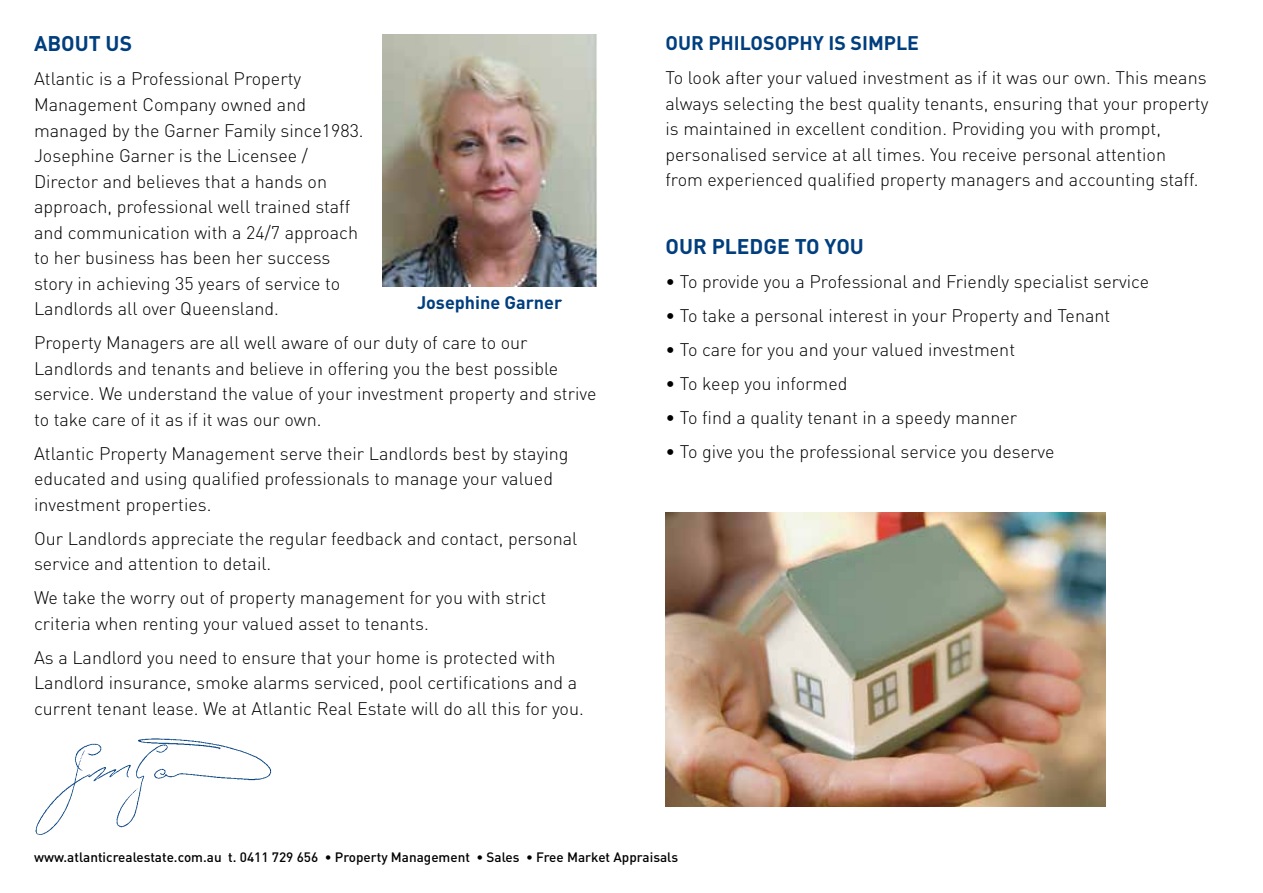
<style>
.page{position:relative;width:1263px;height:893px;background:#fff}
.page>*{position:absolute;margin:0;border:0;box-sizing:border-box;transform-origin:0 0}
.t1{font:700 21px "DIN";color:#003e7e}
.t2{font:700 19.5px "DIN";color:#003e7e}
.t3{font:300 18px/25.5px "DIN";color:#000}
.t4{font:700 18px "DIN";color:#003e7e}
.t5{font:500 13.5px "DIN";color:#000}
</style>
<div class="page">
<img style="left:383px;top:34px;width:214px;height:253px">
<img style="left:665px;top:512px;width:441px;height:294px">
<img style="left:35px;top:738px;width:237px;height:97px">
<p class="t1" style="left:34px;top:30px;width:100px">ABOUT US</p>
<p class="t3" style="left:34px;top:66px;width:331px">Atlantic is a Professional Property Management Company owned and managed by the Garner Family since1983.<br>Josephine Garner is the Licensee / Director and believes that a hands on approach, professional well trained staff and communication with a 24/7 approach to her business has been her success story in achieving 35 years of service to Landlords all over Queensland.</p>
<p class="t3" style="left:34px;top:330px;width:564px">Property Managers are all well aware of our duty of care to our Landlords and tenants and believe in offering you the best possible service. We understand the value of your investment property and strive to take care of it as if it was our own.</p>
<p class="t3" style="left:34px;top:440px;width:536px">Atlantic Property Management serve their Landlords best by staying educated and using qualified professionals to manage your valued investment properties.</p>
<p class="t3" style="left:34px;top:525px;width:545px">Our Landlords appreciate the regular feedback and contact, personal service and attention to detail.</p>
<p class="t3" style="left:34px;top:585px;width:514px">We take the worry out of property management for you with strict criteria when renting your valued asset to tenants.</p>
<p class="t3" style="left:34px;top:644px;width:551px">As a Landlord you need to ensure that your home is protected with<br>Landlord insurance, smoke alarms serviced, pool certifications and a current tenant lease. We at Atlantic Real Estate will do all this for you.</p>
<p class="t4" style="left:417px;top:291px;width:147px">JOSEPHINE GARNER</p>
<p class="t2" style="left:665px;top:30px;width:98px">OUR PHILOSO</p>
<p class="t2" style="left:787px;top:30px;width:133px">PHY IS SIMPLE</p>
<p class="t3" style="left:665px;top:65px;width:544px">To look after your valued investment as if it was our own. This means always selecting the best quality tenants, ensuring that your property is maintained in excellent condition. Providing you with prompt, personalised service at all times. You receive personal attention<br>from experienced qualified property managers and accounting staff.</p>
<p class="t1" style="left:665px;top:233px;width:185px">OUR PLEDGE TO YOU</p>
<p class="t3" style="left:665px;top:269px;width:485px">• To provide you a Professional and Friendly specialist service</p>
<p class="t3" style="left:665px;top:303px;width:446px">• To take a personal interest in your Property and Tenant</p>
<p class="t3" style="left:665px;top:337px;width:351px">• To care for you and your valued investment</p>
<p class="t3" style="left:665px;top:371px;width:183px">• To keep you informed</p>
<p class="t3" style="left:665px;top:405px;width:353px">• To find a quality tenant in a speedy manner</p>
<p class="t3" style="left:665px;top:439px;width:390px">• To give you the professional service you deserve</p>
<p class="t5" style="left:34px;top:848px;width:646px">www.atlanticrealestate.com.au t. 0411 729 656 • Property Management • Sales • Free Market Appraisals</p>
</div>
